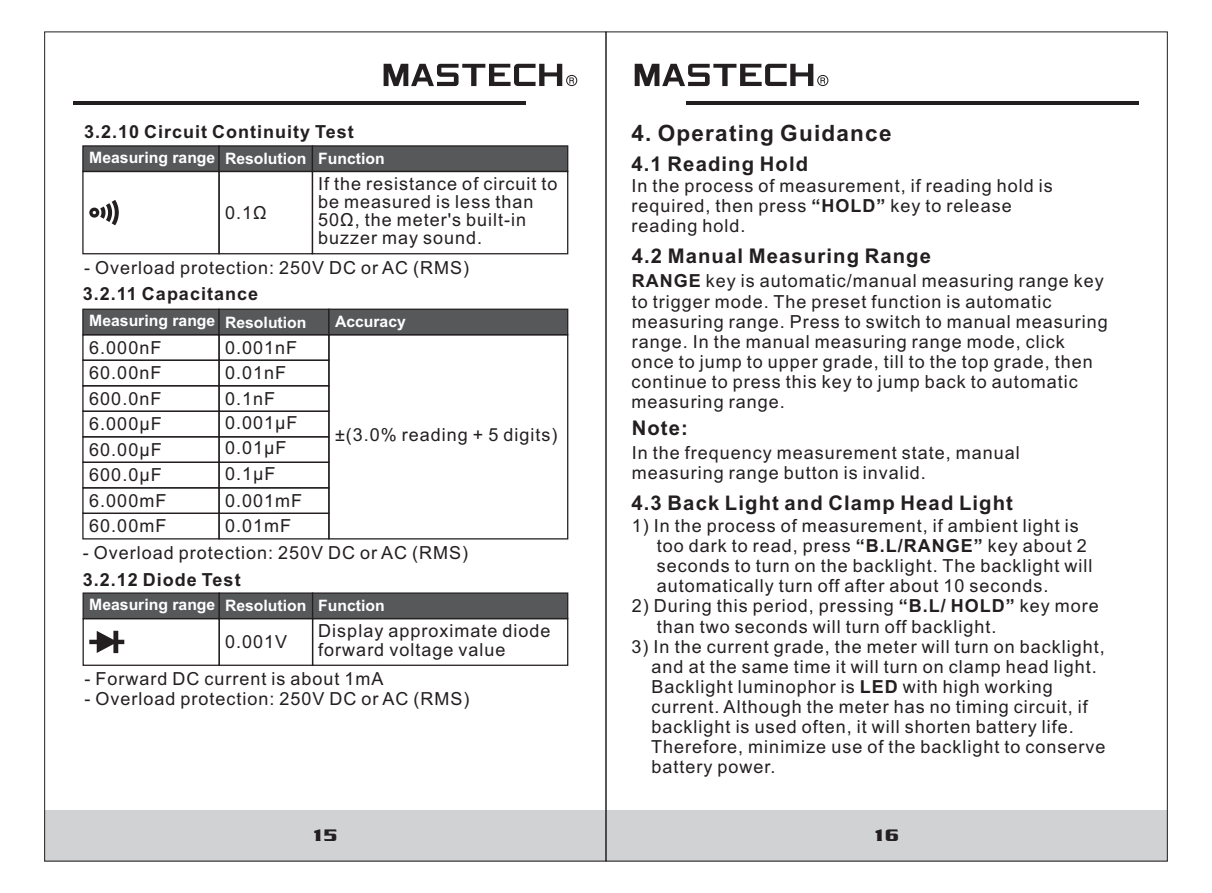
<style>
.page{position:relative;width:1212px;height:893px;background:#fff}
.page>*{position:absolute;margin:0;border:0;box-sizing:border-box;transform-origin:0 0}
.t1{font:700 22.5px "Arial";letter-spacing:.055em;color:#231f20}
.t2{font:700 20.25px "Arial";letter-spacing:.055em;color:#231f20}
.t3{font:18px/20px "Arial";letter-spacing:.055em;color:#231f20}
.t4{font:700 18px "Arial";letter-spacing:.055em;color:#231f20}
.t5{font:18px "Babylon 5";color:#231f20}
.t6{font:700 15.75px "Arial";color:#fff}
.s1{font-weight:700}
</style>
<div class="page">
<div style="left:606px;top:810px;width:561px;height:51px;background:#d1d2d4"></div>
<div style="left:45px;top:810px;width:561px;height:51px;background:#d1d2d4"></div>
<svg style="left:635px;top:64px;width:193px;height:22px"></svg>
<hr style="left:686px;top:101px;width:452px;height:4px;background:#231f20">
<hr style="left:73px;top:101px;width:453px;height:4px;background:#231f20">
<svg style="left:384px;top:64px;width:193px;height:22px"></svg>
<svg style="left:82px;top:308px;width:487px;height:28px;background:#58585a"></svg>
<div style="left:82px;top:334px;width:138px;height:27px;border:1px solid #231f20"></div>
<div style="left:218px;top:334px;width:112px;height:27px;border:1px solid #231f20"></div>
<div style="left:82px;top:360px;width:138px;height:26px;border:1px solid #231f20"></div>
<div style="left:218px;top:360px;width:112px;height:26px;border:1px solid #231f20"></div>
<div style="left:82px;top:385px;width:138px;height:27px;border:1px solid #231f20"></div>
<div style="left:218px;top:385px;width:112px;height:27px;border:1px solid #231f20"></div>
<div style="left:82px;top:411px;width:138px;height:26px;border:1px solid #231f20"></div>
<div style="left:218px;top:411px;width:112px;height:26px;border:1px solid #231f20"></div>
<div style="left:82px;top:436px;width:138px;height:27px;border:1px solid #231f20"></div>
<div style="left:218px;top:436px;width:112px;height:27px;border:1px solid #231f20"></div>
<div style="left:82px;top:462px;width:138px;height:26px;border:1px solid #231f20"></div>
<div style="left:218px;top:462px;width:112px;height:26px;border:1px solid #231f20"></div>
<div style="left:328px;top:334px;width:240px;height:205px;border:1px solid #231f20"></div>
<div style="left:82px;top:513px;width:138px;height:26px;border:1px solid #231f20"></div>
<div style="left:218px;top:513px;width:112px;height:26px;border:1px solid #231f20"></div>
<div style="left:218px;top:487px;width:112px;height:27px;border:1px solid #231f20"></div>
<div style="left:82px;top:487px;width:138px;height:27px;border:1px solid #231f20"></div>
<svg style="left:82px;top:592px;width:487px;height:28px;background:#575859"></svg>
<div style="left:83px;top:618px;width:137px;height:48px;border:1px solid #231f20"></div>
<div style="left:219px;top:618px;width:94px;height:48px;border:1px solid #231f20"></div>
<div style="left:312px;top:618px;width:256px;height:48px;border:1px solid #231f20"></div>
<svg style="left:82px;top:145px;width:487px;height:28px;background:#555657"></svg>
<div style="left:82px;top:171px;width:138px;height:83px;border:1px solid #231f20"></div>
<div style="left:218px;top:171px;width:95px;height:83px;border:1px solid #231f20"></div>
<div style="left:312px;top:171px;width:256px;height:83px;border:1px solid #231f20"></div>
<svg style="left:89px;top:200px;width:30px;height:25px"></svg>
<svg style="left:89px;top:631px;width:35px;height:22px"></svg>
<p class="t1" style="left:631px;top:125px;width:262px">4. Operating Guidance</p>
<p class="t2" style="left:631px;top:156px;width:178px">4.1 Reading Hold</p>
<p class="t4" style="left:84px;top:125px;width:271px">3.2.10 Circuit Continuity Test</p>
<p class="t6" style="left:89px;top:153px;width:297px">Measuring range Resolution Function</p>
<p class="t3" style="left:318px;top:176px;width:241px;line-height:18px">If the resistance of circuit to be measured is less than<br>50Ω, the meter's built-in buzzer may sound.</p>
<p class="t3" style="left:631px;top:178px;width:423px">In the process of measurement, if reading hold is required, then press <span class="s1">“HOLD”</span> key to release reading hold.</p>
<p class="t3" style="left:225px;top:204px;width:43px">0.1Ω</p>
<p class="t2" style="left:632px;top:248px;width:301px">4.2 Manual Measuring Range</p>
<p class="t3" style="left:632px;top:273px;width:478px"><span class="s1">RANGE</span> key is automatic/manual measuring range key to trigger mode. The preset function is automatic measuring range. Press to switch to manual measuring range. In the manual measuring range mode, click once to jump to upper grade, till to the top grade, then continue to press this key to jump back to automatic measuring range.</p>
<p class="t3" style="left:632px;top:444px;width:390px">In the frequency measurement state, manual measuring range button is invalid.</p>
<p class="t3" style="left:84px;top:260px;width:387px">- Overload protection: 250V DC or AC (RMS)</p>
<p class="t4" style="left:83px;top:287px;width:177px">3.2.11 Capacitance</p>
<p class="t6" style="left:89px;top:314px;width:219px">Measuring range Resolution</p>
<p class="t6" style="left:335px;top:315px;width:72px">Accuracy</p>
<p class="t3" style="left:89px;top:339px;width:74px">6.000nF</p>
<p class="t3" style="left:225px;top:336px;width:74px;line-height:25.4px">0.001nF<br>0.01nF<br>0.1nF</p>
<p class="t3" style="left:225px;top:411px;width:74px;line-height:25.4px">0.001µF<br>0.01µF<br>0.1µF</p>
<p class="t3" style="left:225px;top:490px;width:79px;line-height:25.4px">0.001mF<br>0.01mF</p>
<p class="t3" style="left:89px;top:362px;width:79px;line-height:25.4px">60.00nF<br>600.0nF<br>6.000µF<br>60.00µF<br>600.0µF<br>6.000mF<br>60.00mF</p>
<p class="t2" style="left:632px;top:421px;width:58px">Note:</p>
<p class="t3" style="left:335px;top:427px;width:224px">±(3.0% reading + 5 digits)</p>
<p class="t2" style="left:631px;top:495px;width:383px">4.3 Back Light and Clamp Head Light</p>
<p class="t3" style="left:657px;top:517px;width:437px;text-indent:-25px">1) In the process of measurement, if ambient light is too dark to read, press <span class="s1">“B.L/RANGE”</span> key about 2 seconds to turn on the backlight. The backlight will automatically turn off after about 10 seconds.</p>
<p class="t3" style="left:657px;top:598px;width:444px;text-indent:-25px">2) During this period, pressing <span class="s1">“B.L/ HOLD”</span> key more than two seconds will turn off backlight.</p>
<p class="t3" style="left:651px;top:638px;width:456px;text-indent:-20px">3) In the current grade, the meter will turn on backlight, and at the same time it will turn on clamp head light.<br>Backlight luminophor is <span class="s1">LED</span> with high working current. Although the meter has no timing circuit, if backlight is used often, it will shorten battery life.<br>Therefore, minimize use of the backlight to conserve battery power.</p>
<p class="t3" style="left:83px;top:545px;width:387px">- Overload protection: 250V DC or AC (RMS)</p>
<p class="t4" style="left:83px;top:573px;width:159px">3.2.12 Diode Test</p>
<p class="t6" style="left:89px;top:600px;width:297px">Measuring range Resolution Function</p>
<p class="t3" style="left:225px;top:634px;width:64px">0.001V</p>
<p class="t3" style="left:318px;top:624px;width:234px;line-height:18px">Display approximate diode forward voltage value</p>
<p class="t3" style="left:84px;top:670px;width:301px">- Forward DC current is about 1mA</p>
<p class="t3" style="left:84px;top:690px;width:387px">- Overload protection: 250V DC or AC (RMS)</p>
<p class="t5" style="left:314px;top:830px;width:25px">15</p>
<p class="t5" style="left:875px;top:830px;width:25px">16</p>
</div>
